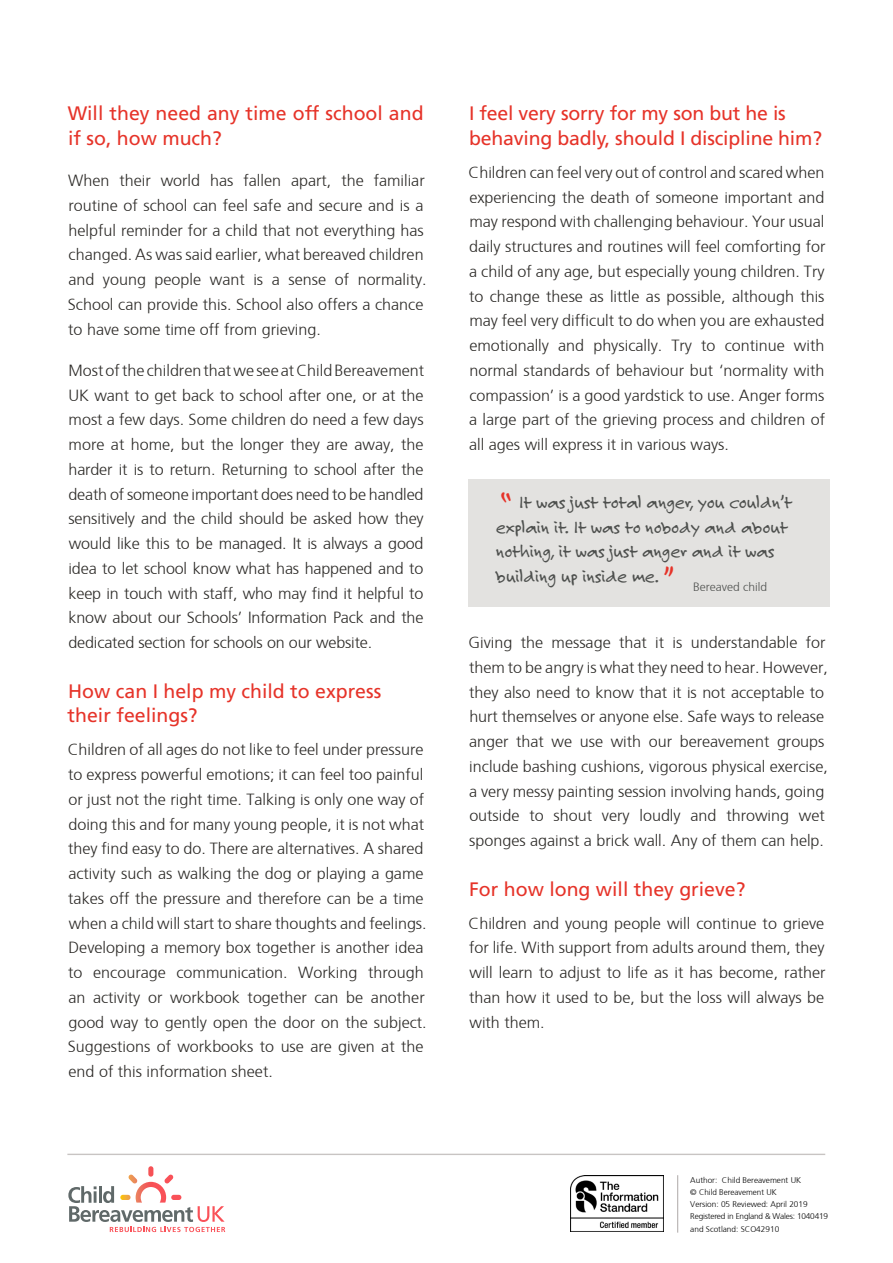
<style>
.page{position:relative;width:893px;height:1263px;background:#fff}
.page>*{position:absolute;margin:0;border:0;box-sizing:border-box;transform-origin:0 0}
.t1{font:19.5px/24.8px "Frutiger LT Std";color:#e63329}
.t2{font:19.5px/24.8px "Felt Tip Roman";letter-spacing:-.01em;color:#4e504e}
.t3{font:300 16.2px/24.8px "Frutiger";color:#2c2a27}
.t4{font:300 12px "Frutiger";color:#4e504e}
.t5{font:300 8.25px/12.1px "Frutiger";color:#000}
.s1{font-size:31.5px;color:#e63329}
</style>
<div class="page">
<svg style="left:68px;top:1166px;width:157px;height:66px"></svg>
<hr style="left:67px;top:1154px;width:758px;height:1px;background:#c8c4c3">
<hr style="left:677px;top:1175px;width:1px;height:57px;background:#ada8a7">
<img style="left:571px;top:1175px;width:92px;height:56px">
<div style="left:468px;top:479px;width:362px;height:128px;background:#e3e2e0"></div>
<p class="t1" style="left:68px;top:101px;width:357px">Will they need any time off school and if so, how much?</p>
<p class="t3" style="left:68px;top:167px;width:360px">When their world has fallen apart, the familiar routine of school can feel safe and secure and is a helpful reminder for a child that not everything has changed. As was said earlier, what bereaved children and young people want is a sense of normality.<br>School can provide this. School also offers a chance to have some time off from grieving.</p>
<p class="t3" style="left:68px;top:357px;width:357px;text-align:justify">Most of the children that we see at Child Bereavement UK want to get back to school after one, or at the most a few days. Some children do need a few days more at home, but the longer they are away, the harder it is to return. Returning to school after the death of someone important does need to be handled sensitively and the child should be asked how they would like this to be managed. It is always a good idea to let school know what has happened and to keep in touch with staff, who may find it helpful to know about our Schools’ Information Pack and the dedicated section for schools on our website.</p>
<p class="t1" style="left:68px;top:678px;width:315px">How can I help my child to express their feelings?</p>
<p class="t3" style="left:68px;top:736px;width:360px">Children of all ages do not like to feel under pressure to express powerful emotions; it can feel too painful or just not the right time. Talking is only one way of doing this and for many young people, it is not what they find easy to do. There are alternatives. A shared activity such as walking the dog or playing a game takes off the pressure and therefore can be a time when a child will start to share thoughts and feelings.<br>Developing a memory box together is another idea to encourage communication. Working through an activity or workbook together can be another good way to gently open the door on the subject.<br>Suggestions of workbooks to use are given at the end of this information sheet.</p>
<p class="t1" style="left:469px;top:101px;width:355px">I feel very sorry for my son but he is behaving badly, should I discipline him?</p>
<p class="t3" style="left:469px;top:159px;width:358px;text-align:justify">Children can feel very out of control and scared when experiencing the death of someone important and may respond with challenging behaviour. Your usual daily structures and routines will feel comforting for a child of any age, but especially young children. Try to change these as little as possible, although this may feel very difficult to do when you are exhausted emotionally and physically. Try to continue with normal standards of behaviour but ‘normality with compassion’ is a good yardstick to use. Anger forms a large part of the grieving process and children of all ages will express it in various ways.</p>
<p class="t2" style="left:496px;top:489px;width:298px"><span class="s1">“</span> It was just total anger, you couldn’t explain it. It was to nobody and about nothing, it was just anger and it was building up inside me. <span class="s1">”</span></p>
<p class="t4" style="left:693px;top:578px;width:76px">Bereaved child</p>
<p class="t3" style="left:469px;top:629px;width:361px">Giving the message that it is understandable for them to be angry is what they need to hear. However, they also need to know that it is not acceptable to hurt themselves or anyone else. Safe ways to release anger that we use with our bereavement groups include bashing cushions, vigorous physical exercise, a very messy painting session involving hands, going outside to shout very loudly and throwing wet sponges against a brick wall. Any of them can help.</p>
<p class="t1" style="left:469px;top:876px;width:278px">For how long will they grieve?</p>
<p class="t3" style="left:469px;top:909px;width:358px;text-align:justify">Children and young people will continue to grieve for life. With support from adults around them, they will learn to adjust to life as it has become, rather than how it used to be, but the loss will always be with them.</p>
<p class="t5" style="left:690px;top:1174px;width:139px">Author: Child Bereavement UK<br>© Child Bereavement UK<br>Version: 05 Reviewed: April 2019<br>Registered in England &amp; Wales: 1040419 and Scotland: SCO42910</p>
</div>
